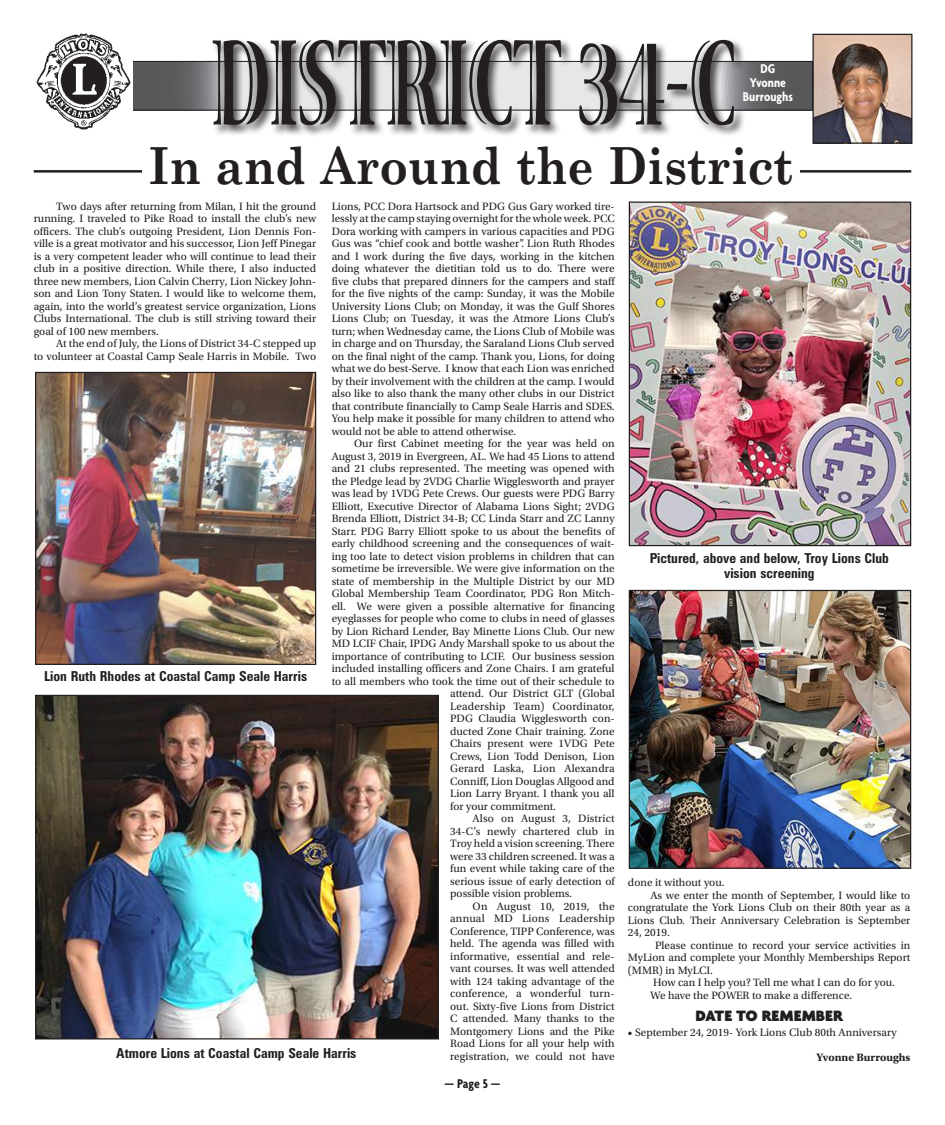
<style>
.page{position:relative;width:945px;height:1125px;background:#fff}
.page>*{position:absolute;margin:0;border:0;box-sizing:border-box;transform-origin:0 0}
.t1{font:700 122.5px "Viva Std";color:#231f20;scale:.57 1}
.t2{font:700 51.25px "Century Schoolbook";color:#231f20;scale:.9 1}
.t3{font:900 16.25px "Agenda";color:#231f20}
.t4{font:700 condensed 13.75px/15px "Zurich BT";color:#231f20;text-align:center}
.t5{font:700 condensed 13.75px/13.8px "Agenda";color:#fff;text-align:center}
.t6{font:700 condensed 13.75px "Agenda";color:#231f20}
.t7{font:11.25px/12.5px "Utopia Std";color:#231f20;text-align:justify}
.t8{font:700 11.25px "Utopia Std";color:#231f20}
</style>
<div class="page">
<svg style="left:134px;top:63px;width:676px;height:45px;background:#5f6063"></svg>
<div style="left:132px;top:61px;width:680px;height:49px;border:1px solid #231f20"></div>
<img style="left:36px;top:34px;width:95px;height:95px">
<div style="left:212px;top:38px;width:534px;height:99px;background:#231f20;opacity:.79"></div>
<hr style="left:34px;top:170px;width:877px;height:3px;background:#231f20">
<div style="left:142px;top:146px;width:658px;height:53px;background:#fff"></div>
<img style="left:814px;top:36px;width:96px;height:106px">
<div style="left:812px;top:34px;width:100px;height:110px;border:1px solid #231f20"></div>
<img style="left:631px;top:592px;width:278px;height:275px">
<div style="left:629px;top:590px;width:282px;height:279px;border:1px solid #231f20"></div>
<img style="left:631px;top:204px;width:278px;height:340px">
<div style="left:629px;top:202px;width:282px;height:344px;border:1px solid #231f20"></div>
<img style="left:37px;top:374px;width:277px;height:289px">
<div style="left:35px;top:372px;width:281px;height:293px;border:1px solid #231f20"></div>
<img style="left:37px;top:697px;width:400px;height:341px">
<div style="left:35px;top:695px;width:404px;height:345px;border:1px solid #231f20"></div>
<h1 class="t1" style="left:212px;top:20px;width:920px">DISTRICT 34-C</h1>
<h2 class="t2" style="left:149px;top:134px;width:717px">In and Around the District</h2>
<p class="t5" style="left:743px;top:62px;width:51px">DG<br>Yvonne<br>Burroughs</p>
<p class="t7" style="left:332px;top:200px;width:285px">Lions, PCC Dora Hartsock and PDG Gus Gary worked tire&shy;lessly at the camp staying overnight for the whole week. PCC Dora working with campers in various capacities and PDG Gus was “chief cook and bottle washer”. Lion Ruth Rhodes and I work during the five days, working in the kitchen doing whatever the dietitian told us to do. There were five clubs that prepared dinners for the campers and staff for the five nights of the camp: Sunday, it was the Mobile University Lions Club; on Monday, it was the Gulf Shores Lions Club; on Tuesday, it was the Atmore Lions Club’s turn; when Wednesday came, the Lions Club of Mobile was in charge and on Thursday, the Saraland Lions Club served on the final night of the camp. Thank you, Lions, for doing what we do best-Serve. I know that each Lion was enriched by their involvement with the children at the camp. I would also like to also thank the many other clubs in our District that contribute financially to Camp Seale Harris and SDES.<br>You help make it possible for many children to attend who would not be able to attend otherwise.</p>
<p class="t7" style="left:354px;top:438px;width:262px">Our first Cabinet meeting for the year was held on</p>
<p class="t7" style="left:332px;top:450px;width:285px">August 3, 2019 in Evergreen, AL. We had 45 Lions to attend</p>
<p class="t7" style="left:332px;top:463px;width:284px">and 21 clubs represented. The meeting was opened with</p>
<p class="t7" style="left:332px;top:475px;width:284px">the Pledge lead by 2VDG Charlie Wigglesworth and prayer</p>
<p class="t7" style="left:332px;top:488px;width:285px">was lead by 1VDG Pete Crews. Our guests were PDG Barry</p>
<p class="t7" style="left:332px;top:500px;width:284px">Elliott, Executive Director of Alabama Lions Sight; 2VDG</p>
<p class="t7" style="left:332px;top:513px;width:284px">Brenda Elliott, District 34-B; CC Linda Starr and ZC Lanny</p>
<p class="t7" style="left:332px;top:525px;width:284px">Starr. PDG Barry Elliott spoke to us about the benefits of</p>
<p class="t7" style="left:332px;top:538px;width:284px">early childhood screening and the consequences of wait-</p>
<p class="t7" style="left:332px;top:550px;width:285px">ing too late to detect vision problems in children that can</p>
<p class="t7" style="left:332px;top:563px;width:284px">sometime be irreversible. We were give information on the</p>
<p class="t7" style="left:332px;top:575px;width:284px">state of membership in the Multiple District by our MD</p>
<p class="t7" style="left:332px;top:588px;width:284px">Global Membership Team Coordinator, PDG Ron Mitch-</p>
<p class="t7" style="left:332px;top:600px;width:284px">ell. We were given a possible alternative for financing</p>
<p class="t7" style="left:332px;top:613px;width:284px">eyeglasses for people who come to clubs in need of glasses</p>
<p class="t7" style="left:332px;top:625px;width:284px">by Lion Richard Lender, Bay Minette Lions Club. Our new</p>
<p class="t7" style="left:332px;top:638px;width:284px">MD LCIF Chair, IPDG Andy Marshall spoke to us about the</p>
<p class="t7" style="left:332px;top:650px;width:284px">importance of contributing to LCIF. Our business session</p>
<p class="t7" style="left:332px;top:663px;width:284px">included installing officers and Zone Chairs. I am grateful</p>
<p class="t7" style="left:332px;top:675px;width:284px">to all members who took the time out of their schedule to</p>
<p class="t7" style="left:450px;top:688px;width:166px">attend. Our District GLT (Global</p>
<p class="t7" style="left:450px;top:700px;width:166px">Leadership Team) Coordinator,</p>
<p class="t7" style="left:450px;top:713px;width:166px">PDG Claudia Wigglesworth con-</p>
<p class="t7" style="left:450px;top:725px;width:166px">ducted Zone Chair training. Zone</p>
<p class="t7" style="left:450px;top:738px;width:166px">Chairs present were 1VDG Pete</p>
<p class="t7" style="left:450px;top:750px;width:166px">Crews, Lion Todd Denison, Lion</p>
<p class="t7" style="left:450px;top:763px;width:166px">Gerard Laska, Lion Alexandra</p>
<p class="t7" style="left:450px;top:775px;width:166px">Conniff, Lion Douglas Allgood and</p>
<p class="t7" style="left:450px;top:788px;width:166px">Lion Larry Bryant. I thank you all</p>
<p class="t7" style="left:450px;top:800px;width:107px">for your commitment.</p>
<p class="t7" style="left:473px;top:813px;width:144px">Also on August 3, District</p>
<p class="t7" style="left:450px;top:825px;width:166px">34-C’s newly chartered club in</p>
<p class="t7" style="left:450px;top:838px;width:166px">Troy held a vision screening. There</p>
<p class="t7" style="left:450px;top:850px;width:166px">were 33 children screened. It was a</p>
<p class="t7" style="left:450px;top:863px;width:166px">fun event while taking care of the</p>
<p class="t7" style="left:450px;top:875px;width:166px">serious issue of early detection of</p>
<p class="t7" style="left:450px;top:888px;width:123px">possible vision problems.</p>
<p class="t7" style="left:473px;top:900px;width:144px">On August 10, 2019, the</p>
<p class="t7" style="left:450px;top:913px;width:166px">annual MD Lions Leadership</p>
<p class="t7" style="left:450px;top:925px;width:166px">Conference, TIPP Conference, was</p>
<p class="t7" style="left:450px;top:938px;width:166px">held. The agenda was filled with</p>
<p class="t7" style="left:450px;top:950px;width:166px">informative, essential and rele-</p>
<p class="t7" style="left:450px;top:963px;width:166px">vant courses. It was well attended</p>
<p class="t7" style="left:450px;top:975px;width:166px">with 124 taking advantage of the</p>
<p class="t7" style="left:450px;top:988px;width:166px">conference, a wonderful turn-</p>
<p class="t7" style="left:450px;top:1000px;width:166px">out. Sixty-five Lions from District</p>
<p class="t7" style="left:450px;top:1013px;width:166px">C attended. Many thanks to the</p>
<p class="t7" style="left:450px;top:1025px;width:166px">Montgomery Lions and the Pike</p>
<p class="t7" style="left:450px;top:1038px;width:166px">Road Lions for all your help with</p>
<p class="t7" style="left:450px;top:1050px;width:166px">registration, we could not have</p>
<p class="t6" style="left:445px;top:1075px;width:57px">— Page 5 —</p>
<p class="t7" style="left:34px;top:200px;width:284px;text-indent:22px">Two days after returning from Milan, I hit the ground running. I traveled to Pike Road to install the club’s new officers. The club’s outgoing President, Lion Dennis Fon&shy;ville is a great motivator and his successor, Lion Jeff Pinegar is a very competent leader who will continue to lead their club in a positive direction. While there, I also inducted three new members, Lion Calvin Cherry, Lion Nickey John&shy;son and Lion Tony Staten. I would like to welcome them, again, into the world’s greatest service organization, Lions Clubs International. The club is still striving toward their goal of 100 new members.</p>
<p class="t7" style="left:34px;top:338px;width:284px;text-align:right">At the end of July, the Lions of District 34-C stepped up<br>to volunteer at Coastal Camp Seale Harris in Mobile. Two</p>
<p class="t4" style="left:44px;top:668px;width:265px">Lion Ruth Rhodes at Coastal Camp Seale Harris</p>
<p class="t4" style="left:116px;top:1045px;width:242px">Atmore Lions at Coastal Camp Seale Harris</p>
<p class="t4" style="left:650px;top:550px;width:241px">Pictured, above and below, Troy Lions Club vision screening</p>
<p class="t7" style="left:628px;top:877px;width:98px">done it without you.</p>
<p class="t7" style="left:650px;top:889px;width:261px">As we enter the month of September, I would like to</p>
<p class="t7" style="left:628px;top:902px;width:284px">congratulate the York Lions Club on their 80th year as a</p>
<p class="t7" style="left:628px;top:914px;width:284px">Lions Club. Their Anniversary Celebration is September</p>
<p class="t7" style="left:628px;top:926px;width:43px">24, 2019.</p>
<p class="t7" style="left:655px;top:939px;width:257px">Please continue to record your service activities in</p>
<p class="t7" style="left:628px;top:951px;width:284px">MyLion and complete your Monthly Memberships Report</p>
<p class="t7" style="left:628px;top:964px;width:86px">(MMR) in MyLCI.</p>
<p class="t7" style="left:653px;top:976px;width:243px">How can I help you? Tell me what I can do for you.</p>
<p class="t7" style="left:650px;top:989px;width:203px">We have the POWER to make a difference.</p>
<h3 class="t3" style="left:695px;top:1006px;width:149px">DATE TO REMEMBER</h3>
<p class="t7" style="left:628px;top:1027px;width:270px">• September 24, 2019- York Lions Club 80th Anniversary</p>
<p class="t8" style="left:816px;top:1051px;width:96px">Yvonne Burroughs</p>
</div>
